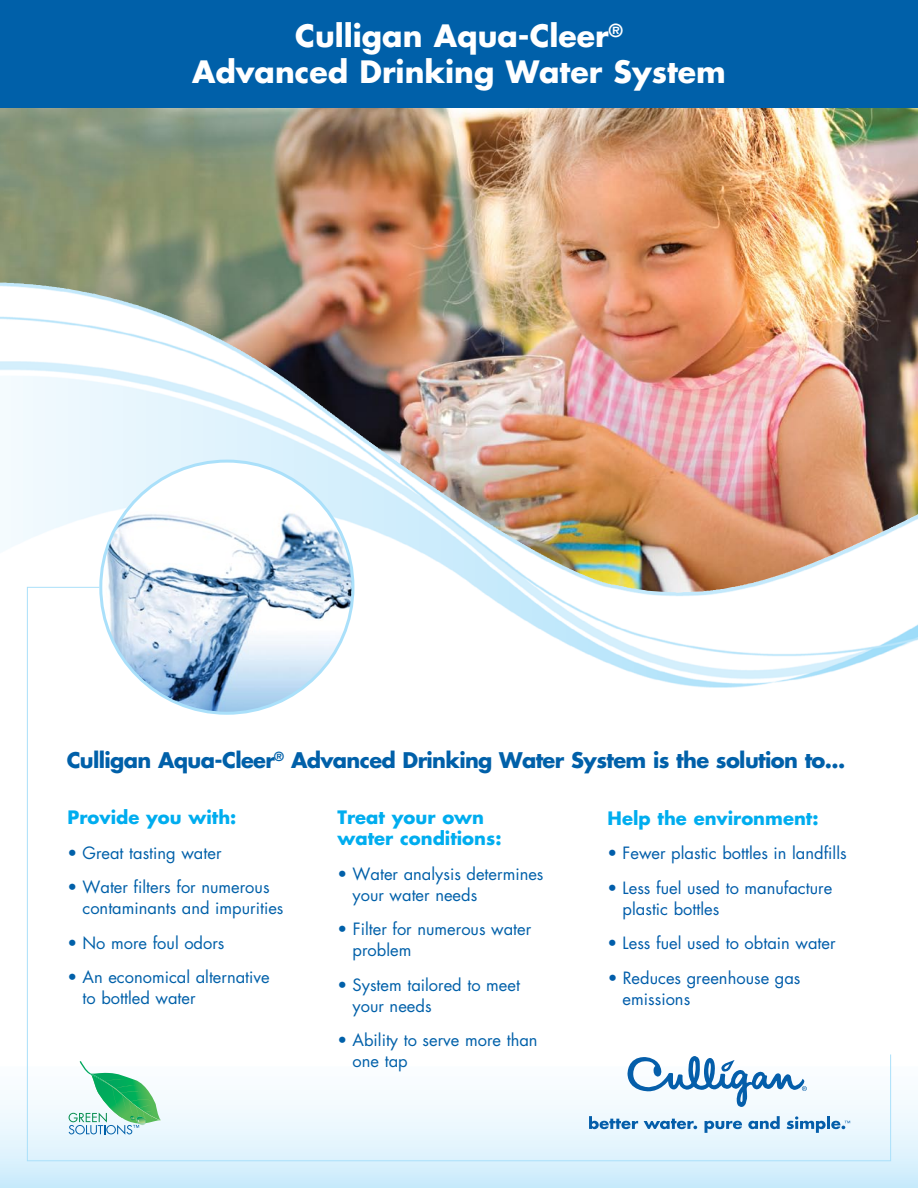
<style>
.page{position:relative;width:918px;height:1188px;background:#fff}
.page>*{position:absolute;margin:0;border:0;box-sizing:border-box;transform-origin:0 0}
.t1{font:700 30px/36px "Futura";color:#fff;text-align:center}
.t2{font:700 21px "Futura";letter-spacing:-.03em;color:#0060a9}
.t3{font:700 18px/21px "Futura";color:#00adef}
.t4{font:16.5px/21px "Futura";color:#0060a9}
.t5{font:16.5px/21px "Futura";color:#005daa}
</style>
<div class="page">
<img style="left:0;top:108px;width:918px;height:499px">
<img style="left:0;top:282px;width:260px;height:80px">
<div style="left:0;top:0;width:918px;height:108px;background:#0060a9"></div>
<img style="left:101px;top:461px;width:252px;height:252px;border-radius:50%">
<svg style="left:27px;top:587px;width:864px;height:575px"></svg>
<h1 class="t1" style="left:192px;top:16px;width:535px">Culligan Aqua-Cleer<sup>®<br></sup>Advanced Drinking Water System</h1>
<p class="t2" style="left:67px;top:745px;width:780px">Culligan Aqua-Cleer<sup>®</sup> Advanced Drinking Water System is the solution to...</p>
<p class="t3" style="left:68px;top:807px;width:170px">Provide you with:</p>
<p class="t4" style="left:68px;top:842px;width:156px">• Great tasting water</p>
<p class="t4" style="left:83px;top:877px;width:202px;text-indent:-15px">• Water filters for numerous contaminants and impurities</p>
<p class="t4" style="left:68px;top:932px;width:159px">• No more foul odors</p>
<p class="t4" style="left:83px;top:967px;width:189px;text-indent:-15px">• An economical alternative to bottled water</p>
<p class="t3" style="left:338px;top:807px;width:165px">Treat your own water conditions:</p>
<p class="t4" style="left:353px;top:863px;width:192px;text-indent:-15px">• Water analysis determines your water needs</p>
<p class="t4" style="left:353px;top:919px;width:180px;text-indent:-15px">• Filter for numerous water problem</p>
<p class="t4" style="left:353px;top:974px;width:169px;text-indent:-15px">• System tailored to meet your needs</p>
<p class="t4" style="left:353px;top:1030px;width:187px;text-indent:-15px">• Ability to serve more than one tap</p>
<p class="t3" style="left:608px;top:807px;width:212px">Help the environment:</p>
<p class="t5" style="left:608px;top:843px;width:241px">• Fewer plastic bottles in landfills</p>
<p class="t5" style="left:623px;top:877px;width:211px;text-indent:-15px">• Less fuel used to manufacture plastic bottles</p>
<p class="t5" style="left:608px;top:933px;width:229px">• Less fuel used to obtain water</p>
<p class="t5" style="left:623px;top:967px;width:179px;text-indent:-15px">• Reduces greenhouse gas emissions</p>
</div>
